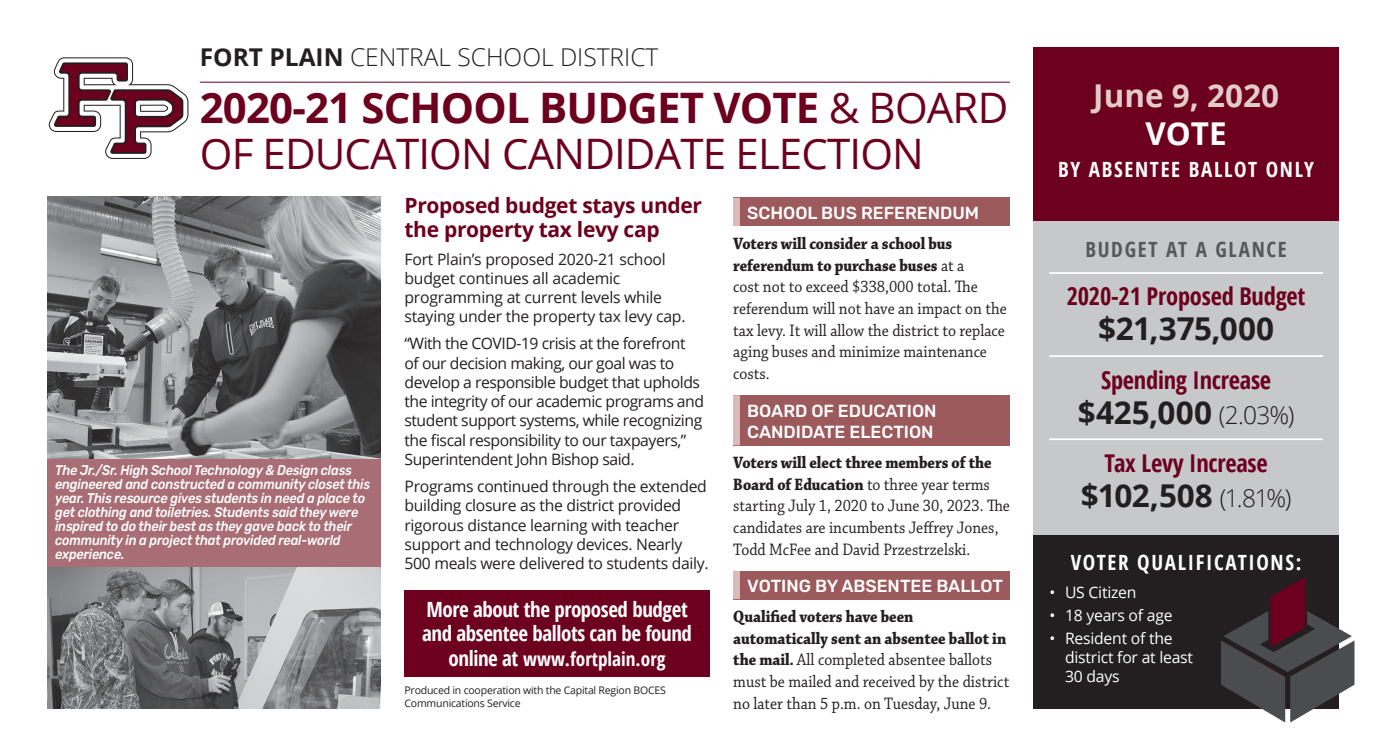
<style>
.page{position:relative;width:1386px;height:756px;background:#fff}
.page>*{position:absolute;margin:0;border:0;box-sizing:border-box;transform-origin:0 0}
.t1{font:42px/45.5px "Open Sans";letter-spacing:-.02em;color:#6c001e}
.t2{font:700 31.5px "Open Sans";letter-spacing:-.005em;color:#231f20}
.t3{font:700 31.5px "Open Sans";color:#e3cbc7}
.t4{font:700 31.5px "Open Sans";color:#fff}
.t5{font:700 24.5px "Open Sans Condensed";letter-spacing:-.01em;color:#6c001e}
.t6{font:300 24.5px "Open Sans";color:#231f20}
.t7{font:700 21px/24.5px "Open Sans Condensed";letter-spacing:-.02em;color:#fff}
.t8{font:700 21px/24.5px "Open Sans";letter-spacing:-.015em;color:#6c001e}
.t9{font:700 21px "Open Sans Condensed";letter-spacing:.08em;color:#fff}
.t10{font:700 21px "Open Sans Condensed";letter-spacing:.08em;color:#57585a}
.t11{font:700 19.25px "Open Sans Condensed";color:#fff}
.t12{font:17.5px/21.7px "Chaparral Pro";color:#231f20;scale:.9 1}
.t13{font:17.5px/21.7px "Chaparral Pro Bold Subh";color:#231f20;scale:.9 1}
.t14{font:500 17.5px/21.7px "Rubik";color:#fff}
.t15{font:15.75px/19.2px "Open Sans";letter-spacing:-.02em;color:#231f20}
.t16{font:15.75px/19.2px "Open Sans";letter-spacing:-.015em;color:#fff}
.t17{font:italic 500 14px/14px "Rubik";letter-spacing:-.01em;color:#fff;scale:.9 1}
.t18{font:10.5px/12.2px "Open Sans";letter-spacing:-.02em;color:#231f20}
.s1{font-weight:700}
.s2{font-size:21px}
.s3{font-family:"Chaparral Pro"}
.s4{font-family:"Chaparral Pro Bold Subh"}
.s5{font-weight:300;font-size:24.5px}
</style>
<div class="page">
<hr style="left:200px;top:82px;width:810px;height:1px;background:#6c001e">
<div style="left:1034px;top:220px;width:305px;height:316px;background:#c7c8ca"></div>
<hr style="left:1049px;top:272px;width:274px;height:2px;background:#fff">
<hr style="left:1049px;top:355px;width:274px;height:2px;background:#fff">
<hr style="left:1049px;top:438px;width:274px;height:2px;background:#fff">
<div style="left:1034px;top:536px;width:305px;height:173px;background:#231f20"></div>
<div style="left:1034px;top:47px;width:305px;height:173px;background:#6c001e"></div>
<div style="left:405px;top:590px;width:305px;height:87px;background:#6c001e"></div>
<svg style="left:1221px;top:577px;width:134px;height:146px"></svg>
<svg style="left:49px;top:57px;width:139px;height:102px"></svg>
<div style="left:733px;top:198px;width:277px;height:28px;background:#9d5a5c"></div>
<div style="left:733px;top:198px;width:7px;height:28px;background:#d9bbb8"></div>
<div style="left:733px;top:395px;width:277px;height:50px;background:#9d5a5c"></div>
<div style="left:733px;top:395px;width:7px;height:50px;background:#d9bbb8"></div>
<div style="left:733px;top:571px;width:277px;height:28px;background:#9d5a5c"></div>
<div style="left:733px;top:571px;width:7px;height:28px;background:#d9bbb8"></div>
<img style="left:47px;top:197px;width:334px;height:262px">
<div style="left:47px;top:459px;width:334px;height:108px;background:#a96e75"></div>
<img style="left:47px;top:567px;width:334px;height:142px">
<h3 class="t6" style="left:200px;top:40px;width:460px"><span class="s1">FORT PLAIN</span> CENTRAL SCHOOL DISTRICT</h3>
<h1 class="t1" style="left:200px;top:84px;width:810px"><span class="s1">2020-21 SCHOOL BUDGET VOTE</span> &amp; BOARD<br>OF EDUCATION CANDIDATE ELECTION</h1>
<p class="t17" style="left:55px;top:464px;width:351px">The Jr./Sr. High School Technology &amp; Design class engineered and constructed a community closet this year. This resource gives students in need a place to get clothing and toiletries. Students said they were inspired to do their best as they gave back to their community in a project that provided real-world experience.</p>
<h3 class="t8" style="left:405px;top:193px;width:299px">Proposed budget stays under the property tax levy cap</h3>
<p class="t15" style="left:405px;top:249px;width:283px">Fort Plain’s proposed 2020-21 school budget continues all academic programming at current levels while staying under the property tax levy cap.</p>
<p class="t15" style="left:405px;top:334px;width:301px">“With the COVID-19 crisis at the forefront<br>of our decision making, our goal was to develop a responsible budget that upholds the integrity of our academic programs and student support systems, while recognizing the fiscal responsibility to our taxpayers,” Superintendent John Bishop said.</p>
<p class="t15" style="left:405px;top:476px;width:306px">Programs continued through the extended building closure as the district provided rigorous distance learning with teacher support and technology devices. Nearly 500 meals were delivered to students daily.</p>
<h3 class="t7" style="left:422px;top:596px;width:271px">More about the proposed budget and absentee ballots can be found</h3>
<p class="t11" style="left:449px;top:645px;width:219px"><span class="s2">online at</span> www.fortplain.org</p>
<p class="t18" style="left:405px;top:684px;width:263px">Produced in cooperation with the Capital Region BOCES<br>Communications Service</p>
<p class="t14" style="left:747px;top:203px;width:233px">SCHOOL BUS REFERENDUM</p>
<p class="t13" style="left:733px;top:233px;width:258px">Voters will consider a school bus referendum to purchase buses <span class="s3">at a</span></p>
<p class="t12" style="left:733px;top:277px;width:305px">cost not to exceed $338,000 total. The referendum will not have an impact on the tax levy. It will allow the district to replace aging buses and minimize maintenance costs.</p>
<p class="t14" style="left:747px;top:400px;width:191px">BOARD OF EDUCATION<br>CANDIDATE ELECTION</p>
<p class="t13" style="left:733px;top:452px;width:289px">Voters will elect three members of the<br>Board of Education <span class="s3">to three year terms</span></p>
<p class="t12" style="left:733px;top:496px;width:309px">starting July 1, 2020 to June 30, 2023. The candidates are incumbents Jeffrey Jones,<br>Todd McFee and David Przestrzelski.</p>
<p class="t14" style="left:747px;top:576px;width:257px">VOTING BY ABSENTEE BALLOT</p>
<p class="t13" style="left:733px;top:606px;width:305px">Qualified voters have been automatically sent an absentee ballot in</p>
<p class="t12" style="left:733px;top:650px;width:308px"><span class="s4">the mail.</span> All completed absentee ballots must be mailed and received by the district no later than 5 p.m. on Tuesday, June 9.</p>
<h2 class="t3" style="left:1093px;top:73px;width:187px">June 9, 2020</h2>
<h2 class="t4" style="left:1145px;top:111px;width:83px">VOTE</h2>
<h3 class="t9" style="left:1058px;top:155px;width:257px">BY ABSENTEE BALLOT ONLY</h3>
<h3 class="t10" style="left:1085px;top:235px;width:203px">BUDGET AT A GLANCE</h3>
<h3 class="t5" style="left:1067px;top:279px;width:240px">2020-21 Proposed Budget</h3>
<h2 class="t2" style="left:1098px;top:307px;width:178px">$21,375,000</h2>
<h3 class="t5" style="left:1101px;top:363px;width:172px">Spending Increase</h3>
<h2 class="t2" style="left:1078px;top:390px;width:218px">$425,000 <span class="s5">(2.03%)</span></h2>
<h3 class="t5" style="left:1105px;top:446px;width:165px">Tax Levy Increase</h3>
<h2 class="t2" style="left:1081px;top:473px;width:212px">$102,508 <span class="s5">(1.81%)</span></h2>
<h3 class="t9" style="left:1071px;top:548px;width:232px">VOTER QUALIFICATIONS:</h3>
<p class="t16" style="left:1049px;top:582px;width:89px">• US Citizen</p>
<p class="t16" style="left:1049px;top:605px;width:125px">• 18 years of age</p>
<p class="t16" style="left:1065px;top:628px;width:129px;text-indent:-16px">• Resident of the district for at least<br>30 days</p>
</div>
